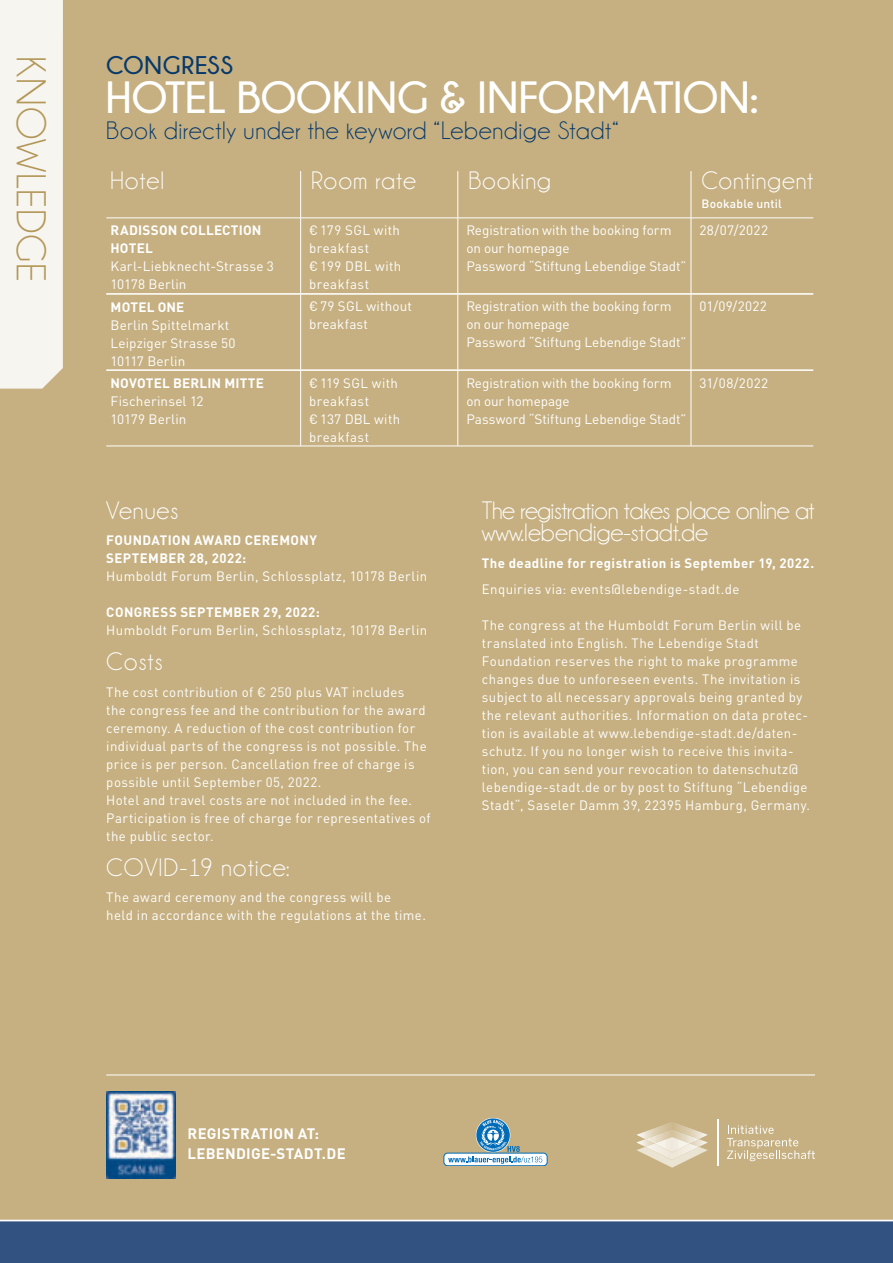
<style>
.page{position:relative;width:893px;height:1263px;background:#fff}
.page>*{position:absolute;margin:0;border:0;box-sizing:border-box;transform-origin:0 0}
.t1{font:700 45px "Champagne&Limousines";letter-spacing:.005em;color:#fff}
.t2{font:42.15px "Champagne&Limousines";letter-spacing:.015em;color:#b39758}
.t3{font:25.5px/22.5px "Champagne&Limousines";letter-spacing:-.02em;color:#fff}
.t4{font:25.5px "Champagne&Limousines";letter-spacing:.025em;color:#08396b}
.t5{font:25.5px "Champagne&Limousines";letter-spacing:.035em;color:#fff}
.t6{font:25.5px "Champagne&Limousines";letter-spacing:.03em;color:#fff}
.t7{font:25.5px "Champagne&Limousines";color:#fff}
.t8{font:700 25.5px "Champagne&Limousines";letter-spacing:.025em;color:#08396b}
.t9{font:700 15px/19.5px "DIN";letter-spacing:.015em;color:#fff}
.t10{font:13.5px/18px "DIN";letter-spacing:.03em;color:#fff}
.t11{font:13.5px/18px "DIN";letter-spacing:-.005em;color:#fff}
.t12{font:700 13.5px/18px "DIN";letter-spacing:.03em;color:#fff}
.t13{font:13.5px/18px "DIN Pro";letter-spacing:.035em;color:#fff}
.t14{font:13.5px/18px "DIN";letter-spacing:.01em;color:#fff}
.t15{font:500 12px "DIN";letter-spacing:.015em;color:#fff}
.s1{font-family:"DIN Pro"}
.s2{font-family:"DIN"}
</style>
<div class="page">
<div style="left:0;top:1221px;width:893px;height:42px;background:#325282"></div>
<div style="left:0;top:0;width:893px;height:1221px;background:#c6b081"></div>
<hr style="left:0;top:1220px;width:893px;height:1px;background:#fff">
<div style="left:0;top:0;width:63px;height:389px;background:#f7f5ef"></div>
<hr style="left:106px;top:1075px;width:709px;height:1px;background:#fff">
<hr style="left:106px;top:218px;width:195px;height:1px;background:#fff">
<hr style="left:301px;top:218px;width:157px;height:1px;background:#fff">
<hr style="left:458px;top:218px;width:233px;height:1px;background:#fff">
<hr style="left:691px;top:218px;width:122px;height:1px;background:#fff">
<hr style="left:106px;top:293px;width:195px;height:1px;background:#fff">
<hr style="left:301px;top:293px;width:157px;height:1px;background:#fff">
<hr style="left:458px;top:293px;width:233px;height:1px;background:#fff">
<hr style="left:691px;top:293px;width:122px;height:1px;background:#fff">
<hr style="left:300px;top:171px;width:1px;height:47px;background:#fff">
<hr style="left:458px;top:171px;width:1px;height:47px;background:#fff">
<hr style="left:691px;top:171px;width:1px;height:47px;background:#fff">
<hr style="left:300px;top:218px;width:1px;height:76px;background:#fff">
<hr style="left:458px;top:218px;width:1px;height:76px;background:#fff">
<hr style="left:691px;top:218px;width:1px;height:76px;background:#fff">
<hr style="left:300px;top:294px;width:1px;height:76px;background:#fff">
<hr style="left:458px;top:294px;width:1px;height:76px;background:#fff">
<hr style="left:691px;top:294px;width:1px;height:76px;background:#fff">
<hr style="left:106px;top:294px;width:195px;height:1px;background:#fff">
<hr style="left:301px;top:294px;width:157px;height:1px;background:#fff">
<hr style="left:458px;top:294px;width:233px;height:1px;background:#fff">
<hr style="left:691px;top:294px;width:122px;height:1px;background:#fff">
<hr style="left:106px;top:446px;width:195px;height:1px;background:#fff">
<hr style="left:301px;top:446px;width:157px;height:1px;background:#fff">
<hr style="left:458px;top:446px;width:233px;height:1px;background:#fff">
<hr style="left:691px;top:446px;width:122px;height:1px;background:#fff">
<hr style="left:300px;top:370px;width:1px;height:76px;background:#fff">
<hr style="left:458px;top:370px;width:1px;height:76px;background:#fff">
<hr style="left:691px;top:370px;width:1px;height:76px;background:#fff">
<hr style="left:106px;top:370px;width:195px;height:1px;background:#fff">
<hr style="left:301px;top:370px;width:157px;height:1px;background:#fff">
<hr style="left:458px;top:370px;width:233px;height:1px;background:#fff">
<hr style="left:691px;top:370px;width:122px;height:1px;background:#fff">
<svg style="left:636px;top:1122px;width:72px;height:46px"></svg>
<img style="left:645px;top:1129px;width:54px;height:14px">
<img style="left:654px;top:1137px;width:36px;height:15px">
<svg style="left:727px;top:1125px;width:88px;height:36px"></svg>
<hr style="left:718px;top:1119px;width:1px;height:47px;background:#fff">
<div style="left:444px;top:1153px;width:103px;height:13px;background:#fff;border-radius:4px"></div>
<div style="left:444px;top:1153px;width:103px;height:13px;border:1px solid #006cb7;border-radius:4px"></div>
<svg style="left:448px;top:1118px;width:94px;height:46px"></svg>
<img style="left:106px;top:1091px;width:70px;height:87px">
<h2 class="t2" style="left:52px;top:56px;width:227px;rotate:90deg">KNOWLEDGE</h2>
<h3 class="t8" style="left:106px;top:51px;width:128px">CONGRESS</h3>
<h1 class="t1" style="left:106px;top:73px;width:653px">HOTEL BOOKING &amp; INFORMATION:</h1>
<h3 class="t4" style="left:106px;top:117px;width:514px">Book directly under the keyword “Lebendige Stadt“</h3>
<h3 class="t7" style="left:111px;top:167px;width:55px">Hotel</h3>
<h3 class="t6" style="left:311px;top:167px;width:106px">Room rate</h3>
<h3 class="t5" style="left:468px;top:167px;width:84px">Booking</h3>
<h3 class="t6" style="left:702px;top:167px;width:113px">Contingent</h3>
<p class="t15" style="left:702px;top:196px;width:82px">Bookable until</p>
<p class="t12" style="left:111px;top:221px;width:153px">RADISSON COLLECTION<br>HOTEL</p>
<p class="t10" style="left:111px;top:257px;width:165px">Karl-Liebknecht-Strasse 3<br>10178 Berlin</p>
<p class="t13" style="left:309px;top:219px;width:94px">€ 179 SGL with breakfast<br>€ 199 DBL with breakfast</p>
<p class="t11" style="left:466px;top:221px;width:222px">Registration with the booking form on our homepage<br>Password “Stiftung Lebendige Stadt”</p>
<p class="t10" style="left:699px;top:221px;width:70px">28/07/2022</p>
<p class="t12" style="left:111px;top:297px;width:75px">MOTEL ONE</p>
<p class="t14" style="left:111px;top:316px;width:126px">Berlin Spittelmarkt<br>Leipziger Strasse 50<br>10117 Berlin</p>
<p class="t12" style="left:111px;top:373px;width:155px">NOVOTEL BERLIN MITTE</p>
<p class="t10" style="left:111px;top:392px;width:95px">Fischerinsel 12<br>10179 Berlin</p>
<p class="t10" style="left:309px;top:297px;width:104px"><span class="s1">€</span> 79 <span class="s1">SGL</span> without breakfast</p>
<p class="t11" style="left:466px;top:297px;width:222px">Registration with the booking form on our homepage<br>Password “Stiftung Lebendige Stadt”</p>
<p class="t10" style="left:699px;top:297px;width:69px">01/09/2022</p>
<p class="t13" style="left:309px;top:372px;width:90px">€ <span class="s2">119</span> SGL with breakfast</p>
<p class="t10" style="left:309px;top:410px;width:93px"><span class="s1">€</span> 137 DBL <span class="s1">with</span></p>
<p class="t13" style="left:309px;top:426px;width:61px">breakfast</p>
<p class="t11" style="left:466px;top:374px;width:222px">Registration with the booking form on our homepage<br>Password “Stiftung Lebendige Stadt”</p>
<p class="t10" style="left:699px;top:374px;width:70px">31/08/2022</p>
<h3 class="t7" style="left:106px;top:497px;width:74px">Venues</h3>
<p class="t12" style="left:106px;top:531px;width:212px">FOUNDATION AWARD CEREMONY<br>SEPTEMBER 28, 2022:</p>
<p class="t10" style="left:106px;top:567px;width:322px">Humboldt Forum Berlin, Schlossplatz, 10178 Berlin</p>
<p class="t12" style="left:106px;top:603px;width:215px">CONGRESS SEPTEMBER 29, 2022:</p>
<p class="t10" style="left:106px;top:621px;width:322px">Humboldt Forum Berlin, Schlossplatz, 10178 Berlin</p>
<h3 class="t7" style="left:106px;top:649px;width:58px">Costs</h3>
<p class="t10" style="left:106px;top:683px;width:326px">The cost contribution of <span class="s1">€</span> 250 plus VAT includes<br>the congress fee and the contribution for the award ceremony. A reduction of the cost contribution for individual parts of the congress is not possible. The price is per person. Cancellation free of charge is possible until September 05, 2022.<br>Hotel and travel costs are not included in the fee.<br>Participation is free of charge for representatives of the public sector.</p>
<h3 class="t5" style="left:106px;top:854px;width:185px">COVID-19 notice:</h3>
<p class="t10" style="left:106px;top:888px;width:321px">The award ceremony and the congress will be<br>held in accordance with the regulations at the time.</p>
<h3 class="t3" style="left:482px;top:499px;width:334px">The registration takes place online at www.lebendige-stadt.de</h3>
<p class="t12" style="left:482px;top:553px;width:334px">The deadline for registration is September 19, 2022.</p>
<p class="t10" style="left:482px;top:580px;width:259px">Enquiries via: events@lebendige-stadt.de</p>
<p class="t10" style="left:482px;top:616px;width:330px">The congress at the Humboldt Forum Berlin will be translated into English. The Lebendige Stadt Foundation reserves the right to make programme changes due to unforeseen events. The invitation is subject to all necessary approvals being granted by the relevant authorities. Information on data protec&shy;tion is available at www.lebendige-stadt.de/daten&shy;schutz. If you no longer wish to receive this invita&shy;tion, you can send your revocation to datenschutz@ lebendige-stadt.de or by post to Stiftung “Lebendige Stadt“, Saseler Damm 39, 22395 Hamburg, Germany.</p>
<p class="t9" style="left:188px;top:1123px;width:160px">REGISTRATION AT:<br>LEBENDIGE-STADT.DE</p>
</div>
